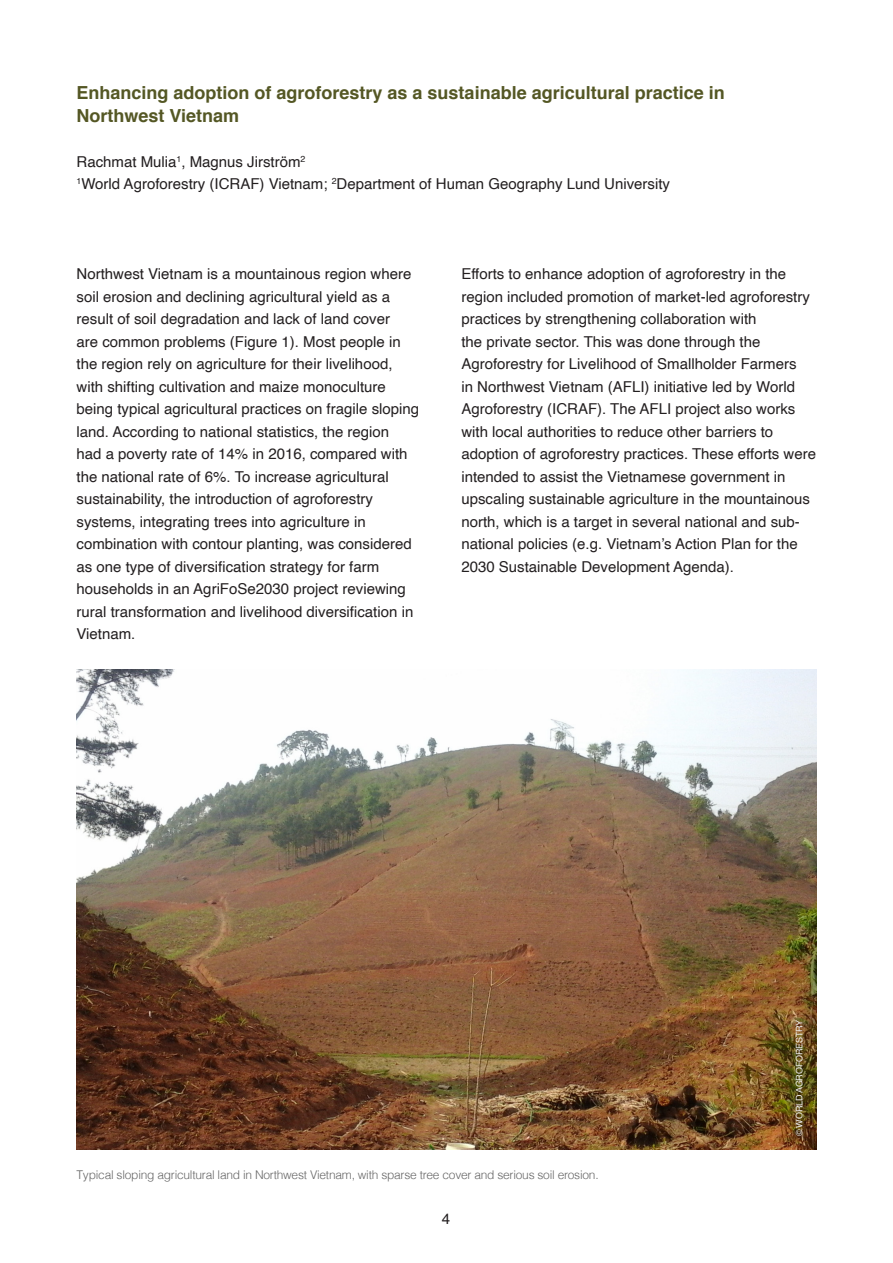
<style>
.page{position:relative;width:893px;height:1263px;background:#fff}
.page>*{position:absolute;margin:0;border:0;box-sizing:border-box;transform-origin:0 0}
.t1{font:700 18px/22.5px "Helvetica";color:#545724}
.t2{font:15px/22.5px "Helvetica";color:#231f20}
.Photo_Credits_and_Fi{font:300 12px "Helvetica";letter-spacing:-.02em;color:#666}
.Photo_Credits_and_Fi-2{font:9px "Helvetica";letter-spacing:-.02em;color:#f2f2f2}
</style>
<div class="page">
<img style="left:77px;top:669px;width:739px;height:480px">
<p class="t1" style="left:77px;top:82px;width:650px">Enhancing adoption of agroforestry as a sustainable agricultural practice in<br>Northwest Vietnam</p>
<p class="t2" style="left:77px;top:150px;width:230px">Rachmat Mulia<sup>1</sup>, Magnus Jirström<sup>2</sup></p>
<p class="t2" style="left:77px;top:173px;width:595px"><sup>1</sup>World Agroforestry (ICRAF) Vietnam; <sup>2</sup>Department of Human Geography Lund University</p>
<p class="t2" style="left:77px;top:263px;width:344px">Northwest Vietnam is a mountainous region where soil erosion and declining agricultural yield as a result of soil degradation and lack of land cover<br>are common problems (Figure 1). Most people in the region rely on agriculture for their livelihood, with shifting cultivation and maize monoculture being typical agricultural practices on fragile sloping land. According to national statistics, the region<br>had a poverty rate of 14% in 2016, compared with the national rate of 6%. To increase agricultural sustainability, the introduction of agroforestry systems, integrating trees into agriculture in combination with contour planting, was considered as one type of diversification strategy for farm households in an AgriFoSe2030 project reviewing rural transformation and livelihood diversification in Vietnam.</p>
<p class="t2" style="left:461px;top:263px;width:356px">Efforts to enhance adoption of agroforestry in the region included promotion of market-led agroforestry practices by strengthening collaboration with<br>the private sector. This was done through the Agroforestry for Livelihood of Smallholder Farmers<br>in Northwest Vietnam (AFLI) initiative led by World Agroforestry (ICRAF). The AFLI project also works with local authorities to reduce other barriers to adoption of agroforestry practices. These efforts were intended to assist the Vietnamese government in upscaling sustainable agriculture in the mountainous north, which is a target in several national and sub&shy;national policies (e.g. Vietnam’s Action Plan for the 2030 Sustainable Development Agenda).</p>
<p class="Photo_Credits_and_Fi-2" style="left:792px;top:1136px;width:118px;rotate:-90deg">© WORLD AGROFORESTRY</p>
<p class="Photo_Credits_and_Fi" style="left:77px;top:1165px;width:524px">Typical sloping agricultural land in Northwest Vietnam, with sparse tree cover and serious soil erosion.</p>
<p class="t2" style="left:442px;top:1208px;width:10px">4</p>
</div>
